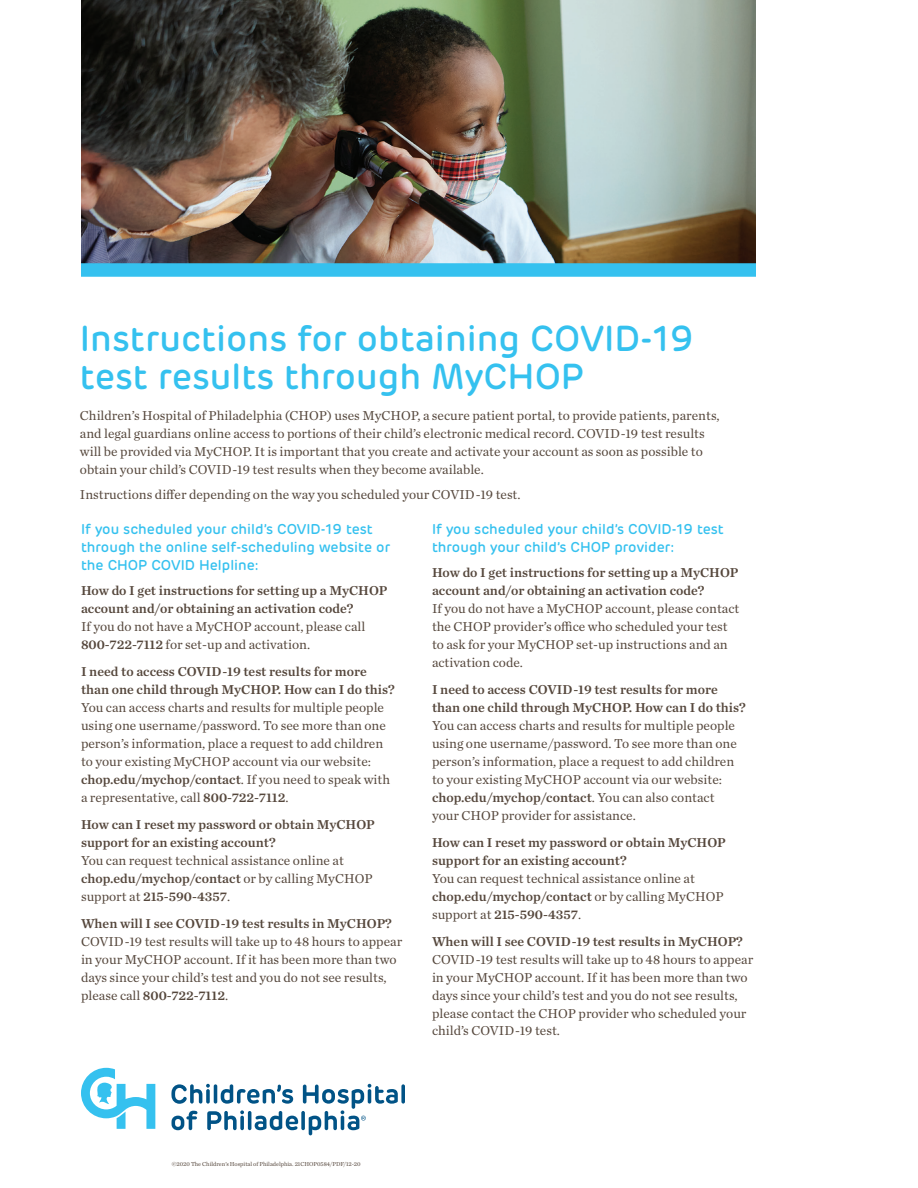
<style>
.page{position:relative;width:918px;height:1188px;background:#fff}
.page>*{position:absolute;margin:0;border:0;box-sizing:border-box;transform-origin:0 0}
.t1{font:500 36px/37.5px "Rubrik";color:#35c1ef}
.t2{font:500 14.25px/18px "Rubrik";color:#35c1ef}
.t3{font:13.5px/18px "Chronicle Text G1";color:#55473c}
.t4{font:13.5px/18px "Chronicle Text G1 Semi";color:#55473c}
.t5{font:6px "Chronicle Text G1";color:#55473c}
.s1{font-family:"Chronicle Text G1 Semi"}
.s2{font-family:"Chronicle Text G1"}
</style>
<div class="page">
<img style="left:81px;top:0;width:675px;height:263px">
<div style="left:81px;top:263px;width:675px;height:14px;background:#35c1ef"></div>
<svg style="left:81px;top:1068px;width:74px;height:61px"></svg>
<svg style="left:401px;top:1084px;width:4px;height:20px"></svg>
<svg style="left:171px;top:1084px;width:227px;height:51px"></svg>
<h1 class="t1" style="left:80px;top:320px;width:616px">Instructions for obtaining COVID-19 test results through MyCHOP</h1>
<p class="t3" style="left:80px;top:406px;width:641px">Children’s Hospital of Philadelphia (CHOP) uses MyCHOP, a secure patient portal, to provide patients, parents, and legal guardians online access to portions of their child’s electronic medical record. COVID-19 test results will be provided via MyCHOP. It is important that you create and activate your account as soon as possible to obtain your child’s COVID-19 test results when they become available.</p>
<p class="t3" style="left:80px;top:484px;width:442px">Instructions differ depending on the way you scheduled your COVID-19 test.</p>
<p class="t2" style="left:81px;top:520px;width:311px">If you scheduled your child’s COVID-19 test through the online self-scheduling website or the CHOP COVID Helpline:</p>
<p class="t4" style="left:81px;top:581px;width:308px">How do I get instructions for setting up a MyCHOP account and/or obtaining an activation code?</p>
<p class="t3" style="left:81px;top:617px;width:286px">If you do not have a MyCHOP account, please call<br><span class="s1">800-722-7112</span> for set-up and activation.</p>
<p class="t4" style="left:81px;top:661px;width:315px">I need to access COVID-19 test results for more than one child through MyCHOP. How can I do this?</p>
<p class="t3" style="left:81px;top:698px;width:307px">You can access charts and results for multiple people using one username/password. To see more than one person’s information, place a request to add children to your existing MyCHOP account via our website:</p>
<p class="t4" style="left:81px;top:769px;width:311px">chop.edu/mychop/contact<span class="s2">. If you need to speak with</span></p>
<p class="t3" style="left:81px;top:787px;width:209px">a representative, call <span class="s1">800-722-7112</span>.</p>
<p class="t4" style="left:81px;top:814px;width:295px">How can I reset my password or obtain MyCHOP support for an existing account?</p>
<p class="t3" style="left:81px;top:850px;width:264px">You can request technical assistance online at</p>
<p class="t4" style="left:81px;top:868px;width:293px">chop.edu/mychop/contact <span class="s2">or by calling MyCHOP support at</span> 215-590-4357<span class="s2">.</span></p>
<p class="t4" style="left:81px;top:913px;width:312px">When will I see COVID-19 test results in MyCHOP?</p>
<p class="t3" style="left:81px;top:931px;width:323px">COVID-19 test results will take up to 48 hours to appear in your MyCHOP account. If it has been more than two days since your child’s test and you do not see results,</p>
<p class="t4" style="left:81px;top:985px;width:149px"><span class="s2">please call</span> 800-722-7112<span class="s2">.</span></p>
<p class="t2" style="left:432px;top:520px;width:293px">If you scheduled your child’s COVID-19 test through your child’s CHOP provider:</p>
<p class="t4" style="left:432px;top:563px;width:308px">How do I get instructions for setting up a MyCHOP account and/or obtaining an activation code?</p>
<p class="t3" style="left:432px;top:599px;width:309px">If you do not have a MyCHOP account, please contact the CHOP provider’s office who scheduled your test to ask for your MyCHOP set-up instructions and an activation code.</p>
<p class="t4" style="left:432px;top:679px;width:315px">I need to access COVID-19 test results for more than one child through MyCHOP. How can I do this?</p>
<p class="t3" style="left:432px;top:716px;width:307px">You can access charts and results for multiple people using one username/password. To see more than one person’s information, place a request to add children to your existing MyCHOP account via our website:</p>
<p class="t4" style="left:432px;top:787px;width:284px">chop.edu/mychop/contact<span class="s2">. You can also contact</span></p>
<p class="t3" style="left:432px;top:805px;width:205px">your CHOP provider for assistance.</p>
<p class="t4" style="left:432px;top:832px;width:295px">How can I reset my password or obtain MyCHOP support for an existing account?</p>
<p class="t3" style="left:432px;top:868px;width:264px">You can request technical assistance online at</p>
<p class="t4" style="left:432px;top:886px;width:293px">chop.edu/mychop/contact <span class="s2">or by calling MyCHOP support at</span> 215-590-4357<span class="s2">.</span></p>
<p class="t4" style="left:432px;top:931px;width:312px">When will I see COVID-19 test results in MyCHOP?</p>
<p class="t3" style="left:432px;top:949px;width:323px">COVID-19 test results will take up to 48 hours to appear in your MyCHOP account. If it has been more than two days since your child’s test and you do not see results, please contact the CHOP provider who scheduled your child’s COVID-19 test.</p>
<p class="t5" style="left:172px;top:1159px;width:190px">©2020 The Children’s Hospital of Philadelphia. 21CHOP0584/PDF/12-20</p>
</div>
